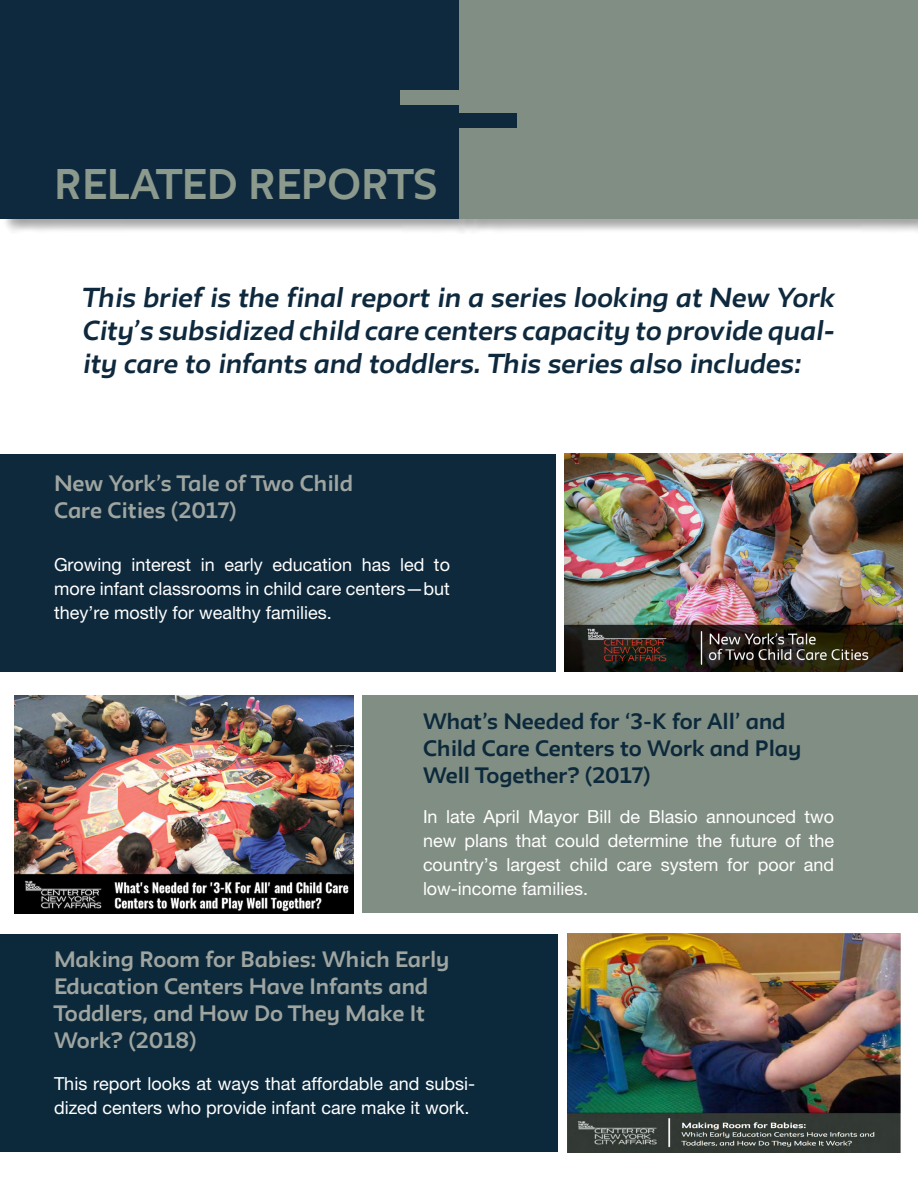
<style>
.page{position:relative;width:918px;height:1188px;background:#fff}
.page>*{position:absolute;margin:0;border:0;box-sizing:border-box;transform-origin:0 0}
.t1{font:700 37.5px "Neue";color:#8c998d}
.t2{font:italic 700 24px/33px "Neue";color:#0e293d;text-align:justify}
.t3{font:700 19.5px/27px "Neue";color:#9fa5a0}
.t4{font:700 19.5px/27px "Neue";color:#0c293b}
.t5{font:18px/24px "Helvetica Neue LT Pro";color:#fff;text-align:justify}
</style>
<div class="page">
<div style="left:2px;top:0;width:476px;height:234px;background:#000;opacity:.35"></div>
<div style="left:0;top:0;width:459px;height:218px;background:#0e293d"></div>
<div style="left:461px;top:0;width:457px;height:234px;background:#000;opacity:.35"></div>
<div style="left:459px;top:0;width:459px;height:218px;background:#818e83"></div>
<div style="left:400px;top:91px;width:118px;height:14px;background:#818e83"></div>
<div style="left:400px;top:113px;width:118px;height:15px;background:#0e293c"></div>
<img style="left:565px;top:454px;width:337px;height:218px">
<div style="left:0;top:454px;width:556px;height:218px;background:#0e293c"></div>
<div style="left:363px;top:695px;width:555px;height:218px;background:#818e83"></div>
<img style="left:14px;top:695px;width:339px;height:219px">
<div style="left:0;top:934px;width:558px;height:218px;background:#0c293b"></div>
<img style="left:568px;top:934px;width:333px;height:218px">
<h1 class="t1" style="left:54px;top:159px;width:385px">RELATED REPORTS</h1>
<h2 class="t2" style="left:83px;top:280px;width:754px">This brief is the final report in a series looking at New York City’s subsidized child care centers capacity to provide qual&shy;ity care to infants and toddlers. This series also includes:</h2>
<p class="t3" style="left:54px;top:469px;width:300px">New York’s Tale of Two Child<br>Care Cities (2017)</p>
<p class="t5" style="left:54px;top:553px;width:397px">Growing interest in early education has led to more infant classrooms in child care centers—but they’re mostly for wealthy families.</p>
<p class="t4" style="left:423px;top:707px;width:380px">What’s Needed for ‘3-K for All’ and<br>Child Care Centers to Work and Play<br>Well Together? (2017)</p>
<p class="t5" style="left:423px;top:804px;width:413px">In late April Mayor Bill de Blasio announced two new plans that could determine the future of the country’s largest child care system for poor and low-income families.</p>
<p class="t3" style="left:54px;top:946px;width:397px">Making Room for Babies: Which Early<br>Education Centers Have Infants and<br>Toddlers, and How Do They Make It<br>Work? (2018)</p>
<p class="t5" style="left:54px;top:1072px;width:423px">This report looks at ways that affordable and subsi&shy;dized centers who provide infant care make it work.</p>
</div>
